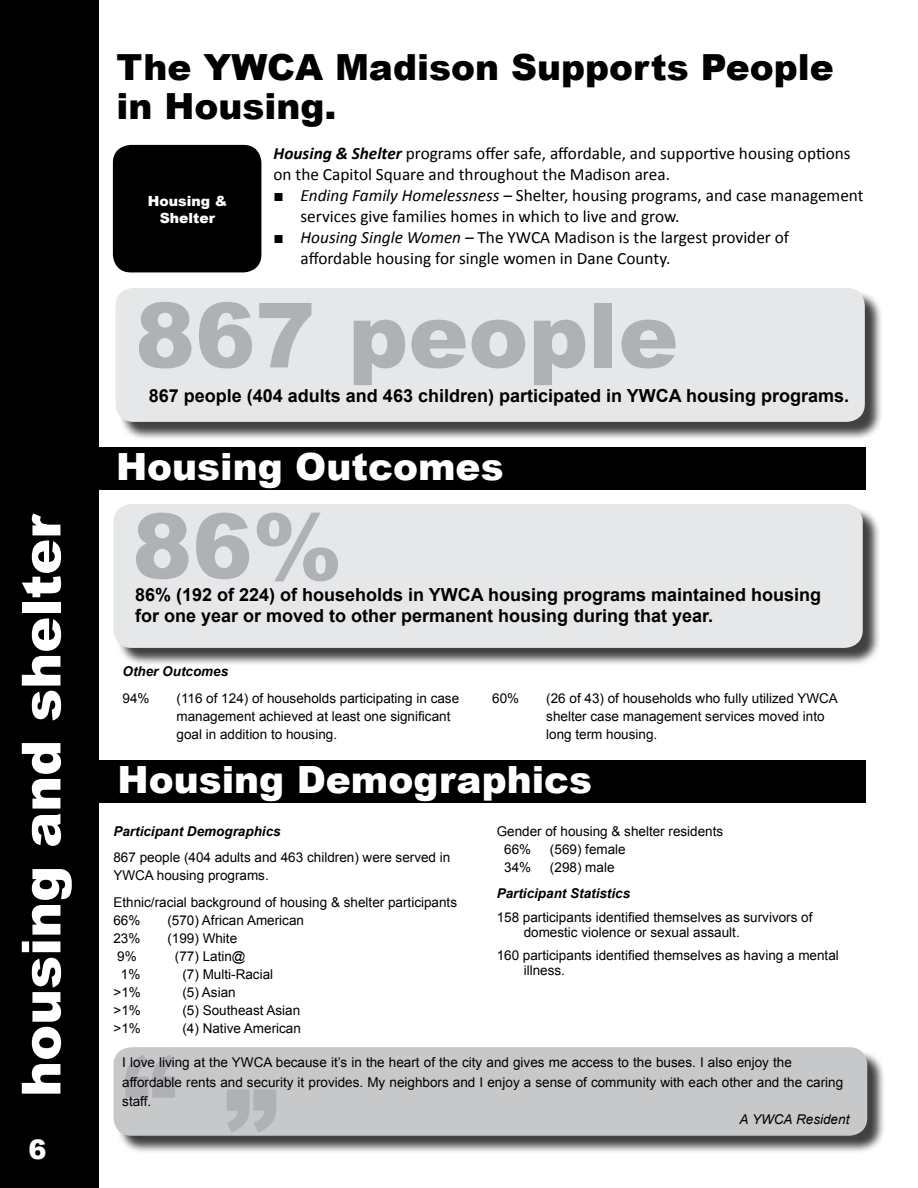
<style>
.page{position:relative;width:918px;height:1188px;background:#fff}
.page>*{position:absolute;margin:0;border:0;box-sizing:border-box;transform-origin:0 0}
.t1{font:900 108px "Arial";color:#afb1b4}
.t2{font:900 90px "Arial";color:#afb1b4}
.t3{font:900 54px "Arial";color:#fff}
.t4{font:900 37.5px "Arial";color:#fff}
.t5{font:900 36px/39px "Arial";color:#000}
.t6{font:900 27px "Arial";color:#fff}
.t7{font:700 18px/21px "Arial";color:#000}
.t8{font:17.25px/21px "Calibri";color:#000}
.t9{font:900 13.95px/16.8px "Arial";color:#fff;text-align:center}
.t10{font:13.5px/18px "Arial";color:#000}
.t11{font:italic 700 13.5px "Arial";color:#000}
.t12{font:italic 13.5px "Arial";color:#000}
.s1{font-weight:700;font-style:italic}
.s2{font-family:"Arial";font-weight:900}
.s3{font-style:italic}
</style>
<div class="page">
<div style="left:54px;top:761px;width:812px;height:42px;background:#000"></div>
<div style="left:116px;top:506px;width:765px;height:161px;background:#000;opacity:.75"></div>
<div style="left:113px;top:504px;width:750px;height:144px;background:#e6e7e8;border-radius:18px"></div>
<div style="left:0;top:0;width:98px;height:1188px;background:#000"></div>
<div style="left:118px;top:290px;width:766px;height:151px;background:#000;opacity:.75"></div>
<div style="left:116px;top:288px;width:749px;height:134px;background:#e6e7e8;border-radius:18px"></div>
<div style="left:47px;top:448px;width:819px;height:42px;background:#000"></div>
<div style="left:113px;top:145px;width:148px;height:127px;background:#000;border-radius:18px"></div>
<div style="left:116px;top:1049px;width:770px;height:106px;background:#000;opacity:.75"></div>
<div style="left:113px;top:1047px;width:754px;height:89px;background:#c7c8ca;border-radius:18px"></div>
<h3 class="t3" style="left:2px;top:1097px;width:585px;rotate:-90deg">housing and shelter</h3>
<h3 class="t6" style="left:28px;top:1130px;width:20px">6</h3>
<h3 class="t5" style="left:117px;top:46px;width:719px">The YWCA Madison Supports People in Housing.</h3>
<p class="t9" style="left:148px;top:192px;width:81px">Housing &amp;<br>Shelter</p>
<p class="t8" style="left:274px;top:143px;width:579px"><span class="s1">Housing &amp; Shelter</span> programs offer safe, affordable, and supportive housing options on the Capitol Square and throughout the Madison area.</p>
<p class="t8" style="left:301px;top:185px;width:565px;text-indent:-27px"><span class="s2">■</span> <span class="s3">Ending Family Homelessness –</span> Shelter, housing programs, and case management services give families homes in which to live and grow.</p>
<p class="t8" style="left:301px;top:227px;width:490px;text-indent:-27px"><span class="s2">■</span> <span class="s3">Housing Single Women –</span> The YWCA Madison is the largest provider of affordable housing for single women in Dane County.</p>
<h2 class="t2" style="left:135px;top:270px;width:545px">867 people</h2>
<h3 class="t7" style="left:149px;top:386px;width:702px">867 people (404 adults and 463 children) participated in YWCA housing programs.</h3>
<h3 class="t4" style="left:116px;top:439px;width:389px">Housing Outcomes</h3>
<h2 class="t2" style="left:132px;top:481px;width:212px">86%</h2>
<h3 class="t7" style="left:135px;top:585px;width:688px">86% (192 of 224) of households in YWCA housing programs maintained housing for one year or moved to other permanent housing during that year.</h3>
<p class="t11" style="left:123px;top:663px;width:107px">Other Outcomes</p>
<p class="t10" style="left:123px;top:689px;width:29px">94%</p>
<p class="t10" style="left:177px;top:689px;width:284px">(116 of 124) of households participating in case management achieved at least one significant goal in addition to housing.</p>
<p class="t10" style="left:492px;top:689px;width:29px">60%</p>
<p class="t10" style="left:546px;top:689px;width:293px">(26 of 43) of households who fully utilized YWCA shelter case management services moved into long term housing.</p>
<h3 class="t4" style="left:118px;top:753px;width:476px">Housing Demographics</h3>
<p class="t11" style="left:113px;top:822px;width:169px">Participant Demographics</p>
<p class="t10" style="left:113px;top:849px;width:338px">867 people (404 adults and 463 children) were served in<br>YWCA housing programs.</p>
<p class="t10" style="left:113px;top:893px;width:345px">Ethnic/racial background of housing &amp; shelter participants<br>66%</p>
<p class="t10" style="left:167px;top:911px;width:138px">(570) African American</p>
<p class="t10" style="left:113px;top:929px;width:29px">23%</p>
<p class="t10" style="left:167px;top:929px;width:71px">(199) White</p>
<p class="t10" style="left:117px;top:947px;width:21px">9%</p>
<p class="t10" style="left:175px;top:947px;width:72px">(77) Latin@</p>
<p class="t10" style="left:121px;top:965px;width:21px">1%</p>
<p class="t10" style="left:182px;top:965px;width:92px">(7) Multi-Racial</p>
<p class="t10" style="left:113px;top:983px;width:29px">&gt;1%</p>
<p class="t10" style="left:182px;top:983px;width:55px">(5) Asian</p>
<p class="t10" style="left:113px;top:1001px;width:29px">&gt;1%</p>
<p class="t10" style="left:182px;top:1001px;width:119px">(5) Southeast Asian</p>
<p class="t10" style="left:113px;top:1019px;width:29px">&gt;1%</p>
<p class="t10" style="left:182px;top:1019px;width:120px">(4) Native American</p>
<p class="t10" style="left:504px;top:822px;width:221px;text-indent:-8px">Gender of housing &amp; shelter residents<br>66%</p>
<p class="t10" style="left:550px;top:840px;width:77px">(569) female</p>
<p class="t10" style="left:504px;top:858px;width:29px">34%</p>
<p class="t10" style="left:550px;top:858px;width:66px">(298) male</p>
<p class="t11" style="left:497px;top:884px;width:135px">Participant Statistics</p>
<p class="t10" style="left:524px;top:910px;width:290px;line-height:15px;text-indent:-27px">158 participants identified themselves as survivors of domestic violence or sexual assault.</p>
<p class="t10" style="left:524px;top:948px;width:317px;line-height:15px;text-indent:-27px">160 participants identified themselves as having a mental illness.</p>
<h1 class="t1" style="left:123px;top:1034px;width:157px">“ ”</h1>
<p class="t10" style="left:122px;top:1053px;width:722px;line-height:19.5px">I love living at the YWCA because it’s in the heart of the city and gives me access to the buses. I also enjoy the affordable rents and security it provides. My neighbors and I enjoy a sense of community with each other and the caring staff.</p>
<p class="t12" style="left:740px;top:1111px;width:111px">A YWCA Resident</p>
</div>
